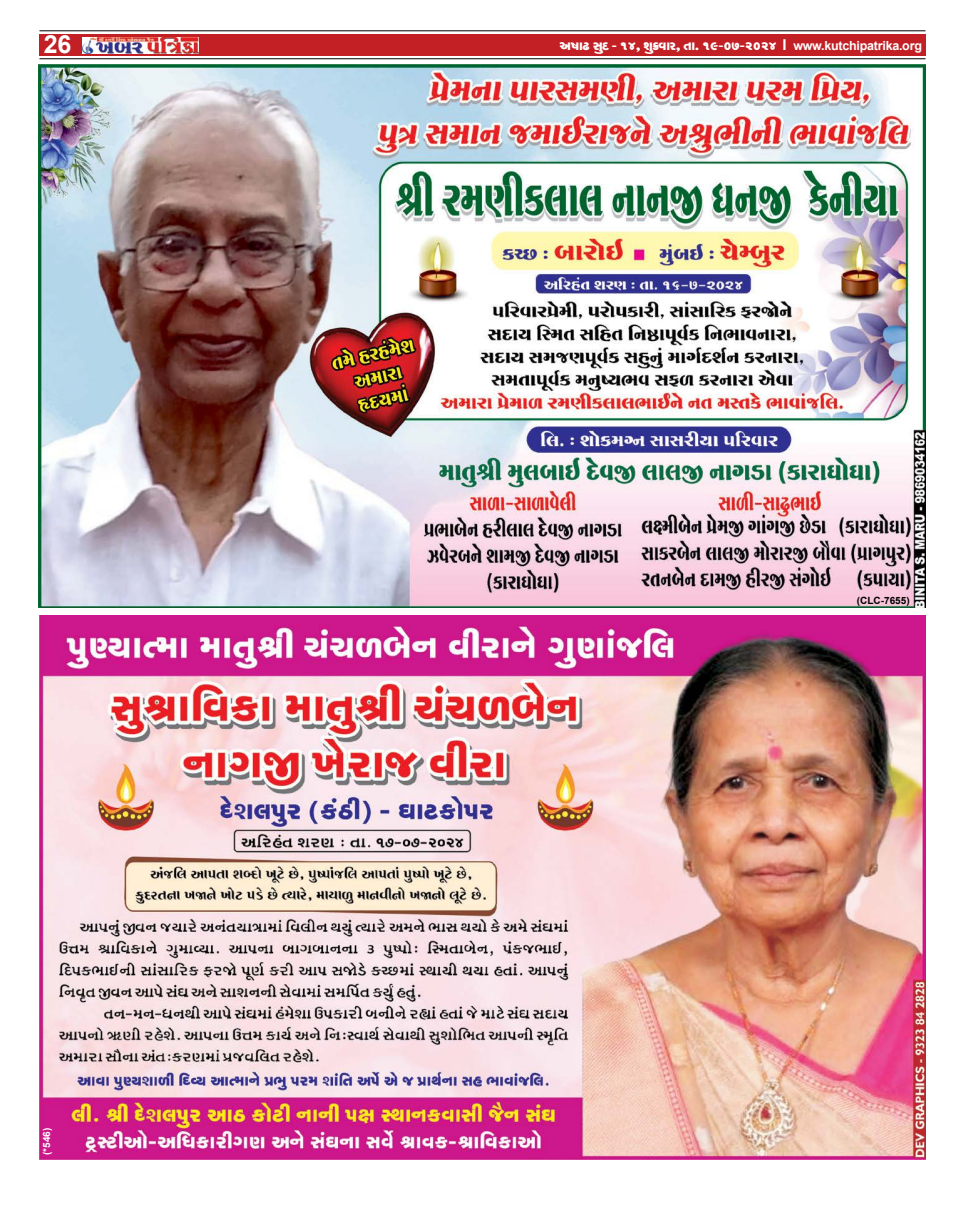
<style>
.page{position:relative;width:964px;height:1205px;background:#fff}
.page>*{position:absolute;margin:0;border:0;box-sizing:border-box;transform-origin:0 0}
.t1{font:700 25px "Arial";color:#fff}
.t2{font:15px "SHREE GUJ7";letter-spacing:-.02em;color:#fff}
.t3{font:700 10px "Arial";color:#000}
.t4{font:700 10px "Arial";color:#fff}
.s1{font-family:"Arial";font-weight:700}
.s2{font-family:"Arial";font-weight:700;font-size:12.5px}
</style>
<div class="page">
<div style="left:39px;top:34px;width:887px;height:21px;background:#c22025"></div>
<hr style="left:39px;top:58px;width:886px;height:1px;background:#000">
<hr style="left:39px;top:30px;width:886px;height:1px;background:#000">
<img style="left:82px;top:37px;width:116px;height:17px">
<img style="left:39px;top:616px;width:886px;height:543px">
<img style="left:39px;top:64px;width:886px;height:543px">
<h1 class="t1" style="left:44px;top:27px;width:29px">26</h1>
<p class="t2" style="left:559px;top:38px;width:364px">AjpY$ kyv$ - 14, iy¾$hpf, sp. 19-07-2024 <span class="s1">I</span> <span class="s2">www.kutchipatrika.org</span></p>
<p class="t4" style="left:40px;top:1155px;width:29px;rotate:-90deg">(*546)</p>
<p class="t3" style="left:857px;top:594px;width:54px">(CLC-7655)</p>
</div>
